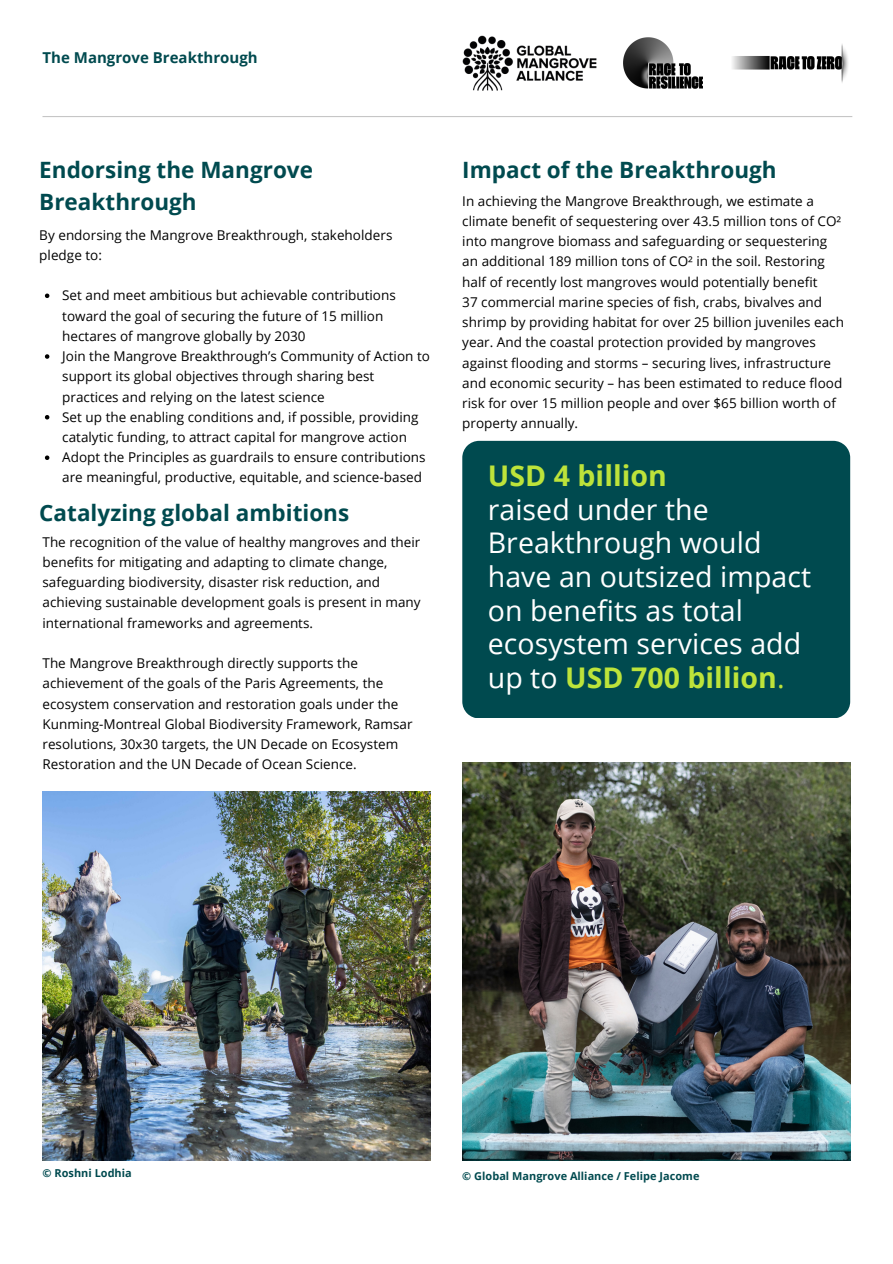
<style>
.page{position:relative;width:893px;height:1264px;background:#fff}
.page>*{position:absolute;margin:0;border:0;box-sizing:border-box;transform-origin:0 0}
.t1{font:28.5px/33.8px "Open Sans";color:#fff}
.t2{font:700 28.5px "Open Sans";color:#bde33a}
.t3{font:700 22.5px/31.5px "Open Sans";color:#004a4f}
.t4{font:700 15px "Open Sans";color:#004a4f}
.t5{font:13.5px/20.2px "Open Sans";color:#000}
.t6{font:700 10.95px "Open Sans";color:#004a4f}
.s1{font-weight:700;color:#bde33a}
.s2{color:#bde33a}
</style>
<div class="page">
<div style="left:462px;top:441px;width:388px;height:277px;background:#004a4f"></div>
<img style="left:42px;top:792px;width:388px;height:368px">
<img style="left:462px;top:762px;width:388px;height:398px">
<svg style="left:45px;top:293px;width:4px;height:5px"></svg>
<svg style="left:45px;top:354px;width:4px;height:5px"></svg>
<svg style="left:45px;top:415px;width:4px;height:4px"></svg>
<svg style="left:45px;top:455px;width:4px;height:5px"></svg>
<hr style="left:42px;top:116px;width:810px;height:1px;background:#c6c6c6">
<img style="left:462px;top:36px;width:134px;height:55px">
<img style="left:623px;top:38px;width:79px;height:50px">
<img style="left:732px;top:44px;width:116px;height:39px">
<p class="t4" style="left:42px;top:47px;width:217px">The Mangrove Breakthrough</p>
<p class="t3" style="left:39px;top:154px;width:275px">Endorsing the Mangrove<br>Breakthrough</p>
<p class="t3" style="left:462px;top:154px;width:316px">Impact of the Breakthrough</p>
<p class="t5" style="left:462px;top:190px;width:380px">In achieving the Mangrove Breakthrough, we estimate a climate benefit of sequestering over 43.5 million tons of CO²</p>
<p class="t5" style="left:462px;top:231px;width:366px">into mangrove biomass and safeguarding or sequestering</p>
<p class="t5" style="left:462px;top:251px;width:364px">an additional 189 million tons of CO² in the soil. Restoring</p>
<p class="t5" style="left:462px;top:271px;width:357px">half of recently lost mangroves would potentially benefit</p>
<p class="t5" style="left:462px;top:291px;width:361px">37 commercial marine species of fish, crabs, bivalves and</p>
<p class="t5" style="left:462px;top:312px;width:383px">shrimp by providing habitat for over 25 billion juveniles each</p>
<p class="t5" style="left:462px;top:332px;width:355px">year. And the coastal protection provided by mangroves</p>
<p class="t5" style="left:462px;top:352px;width:370px">against flooding and storms – securing lives, infrastructure</p>
<p class="t5" style="left:462px;top:372px;width:381px">and economic security – has been estimated to reduce flood</p>
<p class="t5" style="left:462px;top:392px;width:375px">risk for over 15 million people and over $65 billion worth of</p>
<p class="t5" style="left:462px;top:413px;width:117px">property annually.</p>
<p class="t2" style="left:488px;top:455px;width:181px">USD 4 billion</p>
<p class="t1" style="left:488px;top:491px;width:325px">raised under the<br>Breakthrough would have an outsized impact on benefits as total ecosystem services add up to <span class="s1">USD 700 billion</span><span class="s2">.</span></p>
<p class="t5" style="left:39px;top:224px;width:354px">By endorsing the Mangrove Breakthrough, stakeholders pledge to:</p>
<p class="t5" style="left:62px;top:285px;width:335px">Set and meet ambitious but achievable contributions toward the goal of securing the future of 15 million hectares of mangrove globally by 2030</p>
<p class="t5" style="left:62px;top:345px;width:369px">Join the Mangrove Breakthrough’s Community of Action to support its global objectives through sharing best practices and relying on the latest science</p>
<p class="t5" style="left:62px;top:406px;width:358px">Set up the enabling conditions and, if possible, providing catalytic funding, to attract capital for mangrove action</p>
<p class="t5" style="left:62px;top:447px;width:365px">Adopt the Principles as guardrails to ensure contributions are meaningful, productive, equitable, and science-based</p>
<p class="t3" style="left:39px;top:496px;width:311px">Catalyzing global ambitions</p>
<p class="t5" style="left:42px;top:531px;width:379px">The recognition of the value of healthy mangroves and their benefits for mitigating and adapting to climate change, safeguarding biodiversity, disaster risk reduction, and achieving sustainable development goals is present in many international frameworks and agreements.</p>
<p class="t5" style="left:42px;top:652px;width:371px">The Mangrove Breakthrough directly supports the achievement of the goals of the Paris Agreements, the ecosystem conservation and restoration goals under the Kunming-Montreal Global Biodiversity Framework, Ramsar resolutions, 30x30 targets, the UN Decade on Ecosystem Restoration and the UN Decade of Ocean Science.</p>
<p class="t6" style="left:42px;top:1165px;width:91px">© Roshni Lodhia</p>
<p class="t6" style="left:462px;top:1167px;width:239px">© Global Mangrove Alliance / Felipe Jacome</p>
</div>
